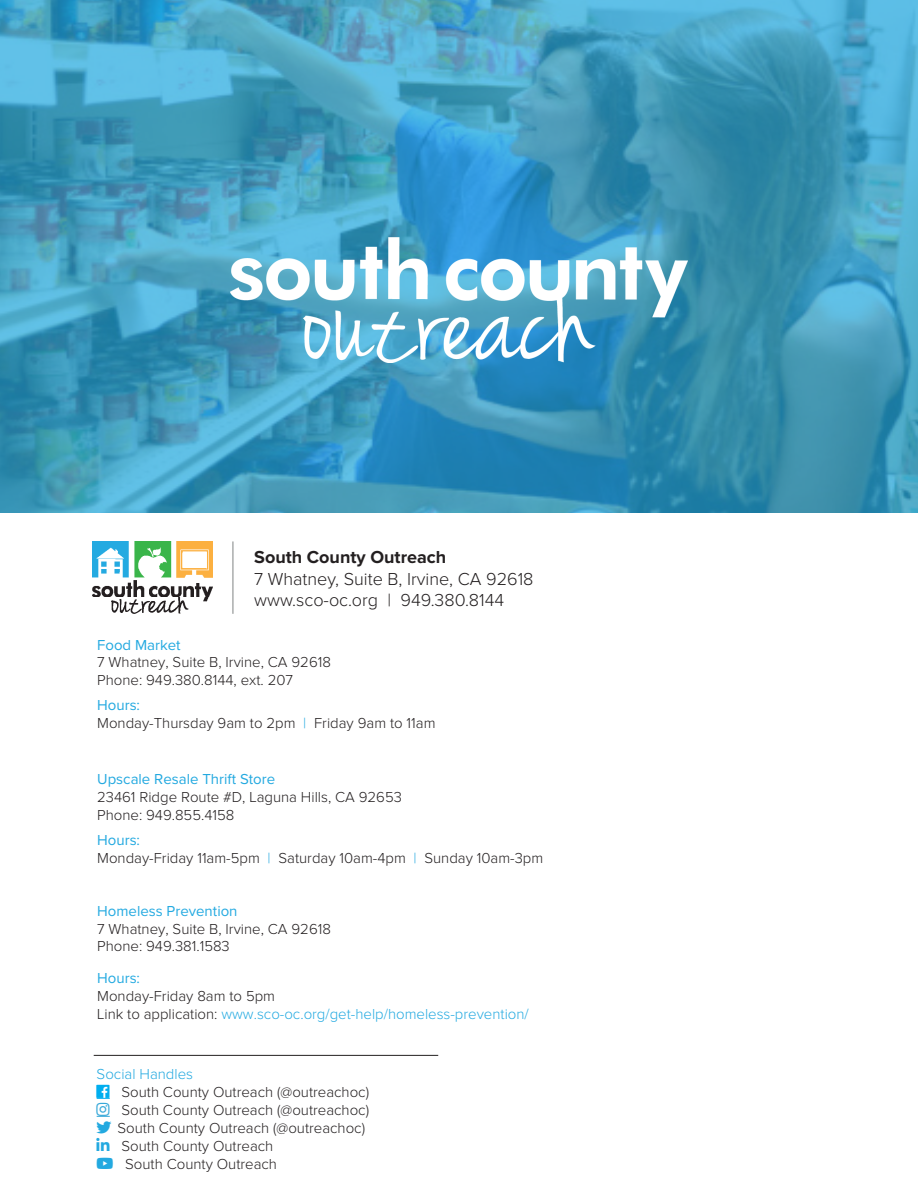
<style>
.page{position:relative;width:918px;height:1188px;background:#fff}
.page>*{position:absolute;margin:0;border:0;box-sizing:border-box;transform-origin:0 0}
.t1{font:300 18px "Proxima Nova";color:#231f20}
.t2{font:700 18px "Proxima Nova";color:#231f20}
.t3{font:300 15px/18px "Proxima Nova";color:#231f20}
.t4{font:300 15px/17.7px "Proxima Nova";color:#25aae1}
.t5{font:300 15px "Proxima Nova";color:#23a9e0}
.s1{font-weight:400;color:#23a9e0}
.s2{color:#23a9e0}
.s3{font-weight:400;color:#25aae1}
.s4{font-weight:400}
.s5{color:#231f20}
</style>
<div class="page">
<img style="left:93px;top:541px;width:120px;height:73px">
<hr style="left:94px;top:1055px;width:344px;height:1px;background:#231f20">
<hr style="left:232px;top:541px;width:2px;height:73px;background:#aaadad">
<svg style="left:0;top:0;width:918px;height:513px;background:#3f9abd"></svg>
<img style="left:231px;top:234px;width:456px;height:129px">
<svg style="left:97px;top:1097px;width:13px;height:20px"></svg>
<p class="t2" style="left:254px;top:544px;width:194px">South County Outreach</p>
<p class="t1" style="left:254px;top:570px;width:281px">7 Whatney, Suite B, Irvine, CA 92618</p>
<p class="t1" style="left:254px;top:592px;width:251px">www.sco-oc.org | 949.380.8144</p>
<p class="t3" style="left:97px;top:637px;width:235px"><span class="s1">Food Market<br></span>7 Whatney, Suite B, Irvine, CA 92618<br>Phone: 949.380.8144, ext. 207</p>
<p class="t3" style="left:97px;top:697px;width:340px"><span class="s1">Hours:<br></span>Monday-Thursday 9am to 2pm <span class="s2">|</span> Friday 9am to 11am</p>
<p class="t3" style="left:97px;top:771px;width:306px"><span class="s1">Upscale Resale Thrift Store<br></span>23461 Ridge Route #D, Laguna Hills, CA 92653<br>Phone: 949.855.4158</p>
<p class="t3" style="left:97px;top:832px;width:448px"><span class="s1">Hours:<br></span>Monday-Friday 11am-5pm <span class="s2">|</span> Saturday 10am-4pm <span class="s2">|</span> Sunday 10am-3pm</p>
<p class="t3" style="left:97px;top:903px;width:235px"><span class="s3">Homeless Prevention<br></span>7 Whatney, Suite B, Irvine, CA 92618<br>Phone: 949.381.1583</p>
<p class="t4" style="left:97px;top:970px;width:433px"><span class="s4">Hours:<br></span><span class="s5">Monday-Friday 8am to 5pm<br>Link to application:</span> www.sco-oc.org/get-help/homeless-prevention/</p>
<p class="t5" style="left:97px;top:1067px;width:98px">Social Handles</p>
<p class="t3" style="left:122px;top:1084px;width:249px">South County Outreach (@outreachoc)</p>
<p class="t3" style="left:122px;top:1102px;width:249px">South County Outreach (@outreachoc)</p>
<p class="t3" style="left:117px;top:1120px;width:249px">South County Outreach (@outreachoc)</p>
<p class="t3" style="left:122px;top:1138px;width:153px">South County Outreach</p>
<p class="t3" style="left:125px;top:1156px;width:153px">South County Outreach</p>
</div>
